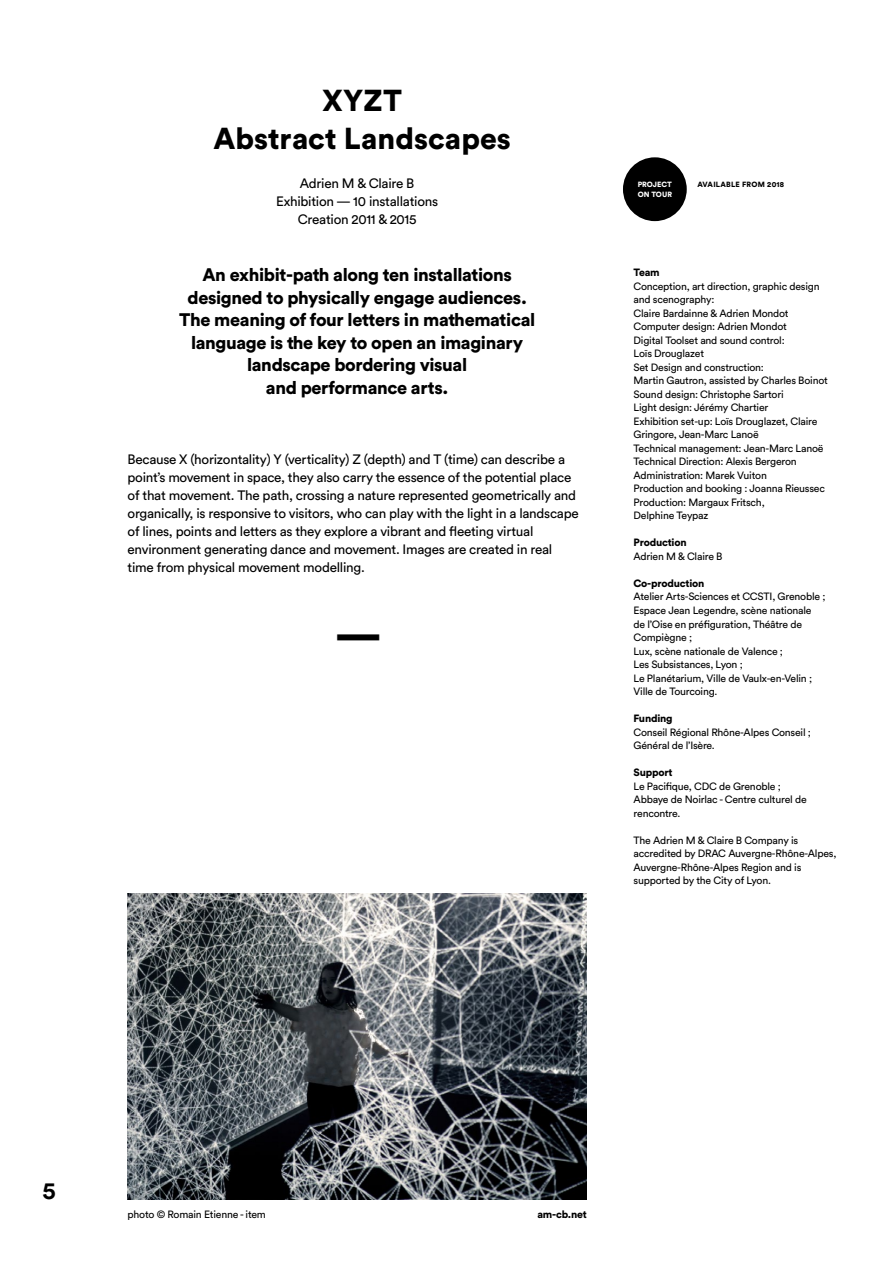
<style>
.page{position:relative;width:893px;height:1263px;background:#fff}
.page>*{position:absolute;margin:0;border:0;box-sizing:border-box;transform-origin:0 0}
.t1{font:900 45px "Circular Std";color:#000}
.t2{font:900 30px/37.5px "Circular Std";color:#000;text-align:center}
.t3{font:700 24px "Circular Std";color:#000}
.t4{font:900 18px/22.5px "Circular Std";letter-spacing:-.02em;color:#000;text-align:center}
.t5{font:13.5px/18px "Circular Std";letter-spacing:-.02em;color:#000;text-align:center}
.t6{font:10.5px/13.5px "Circular Std";letter-spacing:-.02em;color:#000}
.t7{font:900 10.5px "Circular Std";letter-spacing:-.02em;color:#000}
.t8{font:900 7.5px "Circular Std";letter-spacing:.03em;color:#000}
.t9{font:900 7.5px "Circular Std";color:#fff}
</style>
<div class="page">
<img style="left:128px;top:893px;width:459px;height:306px">
<div style="left:623px;top:157px;width:64px;height:64px;background:#000;border-radius:50%"></div>
<h2 class="t2" style="left:214px;top:81px;width:299px">XYZT<br>Abstract Landscapes</h2>
<p class="t5" style="left:276px;top:174px;width:164px">Adrien M &amp; Claire B<br>Exhibition — 10 installations<br>Creation 2011 &amp; 2015</p>
<h3 class="t4" style="left:179px;top:263px;width:358px">An exhibit-path along ten installations designed to physically engage audiences.<br>The meaning of four letters in mathematical language is the key to open an imaginary landscape bordering visual<br>and performance arts.</h3>
<p class="t5" style="left:128px;top:450px;width:453px;text-align:left">Because X (horizontality) Y (verticality) Z (depth) and T (time) can describe a point’s movement in space, they also carry the essence of the potential place of that movement. The path, crossing a nature represented geometrically and organically, is responsive to visitors, who can play with the light in a landscape of lines, points and letters as they explore a vibrant and fleeting virtual environment generating dance and movement. Images are created in real time from physical movement modelling.</p>
<h1 class="t1" style="left:334px;top:605px;width:50px">—</h1>
<p class="t9" style="left:638px;top:179px;width:36px">PROJECT</p>
<p class="t8" style="left:697px;top:179px;width:88px">AVAILABLE FROM 2018</p>
<p class="t9" style="left:638px;top:190px;width:36px">ON TOUR</p>
<p class="t7" style="left:634px;top:266px;width:28px">Team</p>
<p class="t6" style="left:634px;top:279px;width:196px">Conception, art direction, graphic design and scenography:<br>Claire Bardainne &amp; Adrien Mondot<br>Computer design: Adrien Mondot<br>Digital Toolset and sound control:<br>Loïs Drouglazet<br>Set Design and construction:<br>Martin Gautron, assisted by Charles Boinot<br>Sound design: Christophe Sartori<br>Light design: Jérémy Chartier<br>Exhibition set-up: Loïs Drouglazet, Claire<br>Gringore, Jean-Marc Lanoë<br>Technical management: Jean-Marc Lanoë<br>Technical Direction: Alexis Bergeron<br>Administration: Marek Vuiton<br>Production and booking : Joanna Rieussec<br>Production: Margaux Fritsch,<br>Delphine Teypaz</p>
<p class="t7" style="left:634px;top:536px;width:55px">Production</p>
<p class="t6" style="left:634px;top:549px;width:91px">Adrien M &amp; Claire B</p>
<p class="t7" style="left:634px;top:576px;width:72px">Co-production</p>
<p class="t6" style="left:634px;top:590px;width:193px">Atelier Arts-Sciences et CCSTI, Grenoble ;<br>Espace Jean Legendre, scène nationale de l’Oise en préfiguration, Théâtre de<br>Compiègne ;<br>Lux, scène nationale de Valence ;<br>Les Subsistances, Lyon ;<br>Le Planétarium, Ville de Vaulx-en-Velin ;<br>Ville de Tourcoing.</p>
<p class="t7" style="left:634px;top:711px;width:41px">Funding</p>
<p class="t6" style="left:634px;top:725px;width:179px">Conseil Régional Rhône-Alpes Conseil ;<br>Général de l’Isère.</p>
<p class="t7" style="left:634px;top:765px;width:41px">Support</p>
<p class="t6" style="left:634px;top:779px;width:175px">Le Pacifique, CDC de Grenoble ;<br>Abbaye de Noirlac - Centre culturel de rencontre.</p>
<p class="t6" style="left:634px;top:833px;width:204px">The Adrien M &amp; Claire B Company is accredited by DRAC Auvergne-Rhône-Alpes, Auvergne-Rhône-Alpes Region and is supported by the City of Lyon.</p>
<h3 class="t3" style="left:43px;top:1175px;width:15px">5</h3>
<p class="t6" style="left:128px;top:1208px;width:140px">photo © Romain Etienne - item</p>
<p class="t7" style="left:537px;top:1208px;width:51px">am-cb.net</p>
</div>
